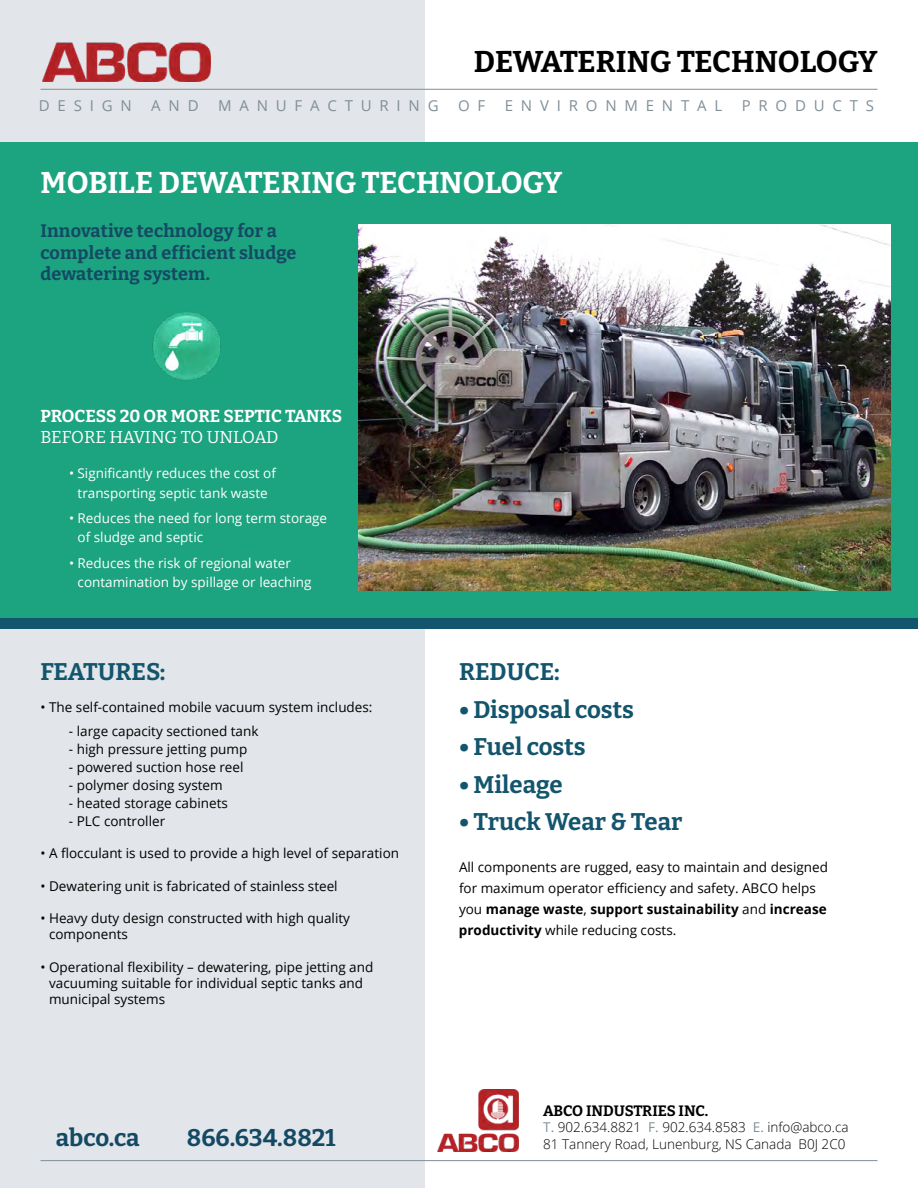
<style>
.page{position:relative;width:918px;height:1188px;background:#fff}
.page>*{position:absolute;margin:0;border:0;box-sizing:border-box;transform-origin:0 0}
.t1{font:700 30px "Bitter";color:#fff}
.t2{font:700 30px "Bitter";color:#000}
.t3{font:700 24px "Bitter";color:#13556d}
.t4{font:700 24px "Bitter";color:#144964}
.t5{font:700 18px/21.6px "Bitter";letter-spacing:.01em;color:#144964}
.t6{font:700 17.25px "Bitter";color:#fff}
.t7{font:17.25px "Bitter";letter-spacing:-.025em;color:#fff}
.t8{font:15px "Open Sans";letter-spacing:.52em;color:#818f97}
.t9{font:700 15px "Bitter";color:#000}
.t10{font:13.5px/21px "Open Sans";color:#000}
.t11{font:13.5px/19.5px "Open Sans";color:#fff}
.t12{font:300 13.5px/16.2px "Open Sans";color:#000}
.s1{font-weight:700}
.s2{font-weight:400;color:#818f97}
</style>
<div class="page">
<div style="left:0;top:0;width:424px;height:1188px;background:#e2e5e9"></div>
<div style="left:0;top:143px;width:918px;height:479px;background:#1ca37f"></div>
<div style="left:0;top:618px;width:918px;height:11px;background:#13556d"></div>
<img style="left:437px;top:1089px;width:81px;height:62px">
<img style="left:43px;top:42px;width:167px;height:39px">
<hr style="left:40px;top:89px;width:838px;height:1px;background:#818f97">
<hr style="left:40px;top:1160px;width:838px;height:1px;background:#818f97">
<img style="left:359px;top:225px;width:532px;height:366px">
<img style="left:152px;top:312px;width:69px;height:68px">
<h1 class="t2" style="left:474px;top:43px;width:405px">DEWATERING TECHNOLOGY</h1>
<p class="t8" style="left:39px;top:95px;width:94px">DESIGN</p>
<p class="t8" style="left:151px;top:95px;width:49px">AND</p>
<p class="t8" style="left:218px;top:95px;width:222px">MANUFACTURING</p>
<p class="t8" style="left:458px;top:95px;width:29px">O F</p>
<p class="t8" style="left:505px;top:95px;width:219px">ENVIRONMENTAL</p>
<p class="t8" style="left:742px;top:95px;width:134px">PRODUCTS</p>
<h1 class="t1" style="left:40px;top:164px;width:523px">MOBILE DEWATERING TECHNOLOGY</h1>
<h3 class="t5" style="left:40px;top:220px;width:257px">Innovative technology for a complete and efficient sludge dewatering system.</h3>
<p class="t6" style="left:40px;top:405px;width:303px">PROCESS 20 OR MORE SEPTIC TANKS</p>
<p class="t7" style="left:40px;top:426px;width:240px">BEFORE HAVING TO UNLOAD</p>
<p class="t11" style="left:69px;top:463px;width:208px;text-align:center">• Significantly reduces the cost of transporting septic tank waste</p>
<p class="t11" style="left:78px;top:508px;width:251px;text-indent:-9px">• Reduces the need for long term storage of sludge and septic</p>
<p class="t11" style="left:78px;top:553px;width:236px;text-indent:-9px">• Reduces the risk of regional water contamination by spillage or leaching</p>
<h2 class="t3" style="left:40px;top:656px;width:127px">FEATURES:</h2>
<p class="t10" style="left:40px;top:696px;width:334px">• The self-contained mobile vacuum system includes:</p>
<p class="t10" style="left:69px;top:720px;width:191px">- large capacity sectioned tank</p>
<p class="t10" style="left:69px;top:738px;width:180px">- high pressure jetting pump</p>
<p class="t10" style="left:69px;top:756px;width:176px">- powered suction hose reel</p>
<p class="t10" style="left:69px;top:774px;width:155px">- polymer dosing system</p>
<p class="t10" style="left:69px;top:792px;width:160px">- heated storage cabinets</p>
<p class="t10" style="left:69px;top:810px;width:98px">- PLC controller</p>
<p class="t10" style="left:40px;top:843px;width:360px">• A flocculant is used to provide a high level of separation</p>
<p class="t10" style="left:40px;top:875px;width:299px">• Dewatering unit is fabricated of stainless steel</p>
<p class="t10" style="left:49px;top:910px;width:302px;line-height:16.2px;text-indent:-9px">• Heavy duty design constructed with high quality components</p>
<p class="t10" style="left:49px;top:958px;width:326px;line-height:16.2px;text-indent:-9px">• Operational flexibility – dewatering, pipe jetting and vacuuming suitable for individual septic tanks and municipal systems</p>
<h2 class="t4" style="left:56px;top:1122px;width:85px">abco.ca</h2>
<h2 class="t4" style="left:187px;top:1122px;width:150px">866.634.8821</h2>
<h2 class="t3" style="left:459px;top:657px;width:102px">REDUCE:</h2>
<h2 class="t3" style="left:459px;top:694px;width:176px">• Disposal costs</h2>
<h2 class="t3" style="left:459px;top:732px;width:128px">• Fuel costs</h2>
<h2 class="t3" style="left:459px;top:769px;width:105px">• Mileage</h2>
<h2 class="t3" style="left:459px;top:807px;width:225px">• Truck Wear &amp; Tear</h2>
<p class="t10" style="left:459px;top:856px;width:371px">All components are rugged, easy to maintain and designed for maximum operator efficiency and safety. ABCO helps you <span class="s1">manage waste</span>, <span class="s1">support sustainability</span> and <span class="s1">increase productivity</span> while reducing costs.</p>
<p class="t9" style="left:543px;top:1102px;width:167px">ABCO INDUSTRIES INC.</p>
<p class="t12" style="left:543px;top:1119px;width:307px"><span class="s2">T.</span> 902.634.8821 <span class="s2">F.</span> 902.634.8583 <span class="s2">E.</span> info@abco.ca<br>81 Tannery Road, Lunenburg, NS Canada B0J 2C0</p>
</div>
